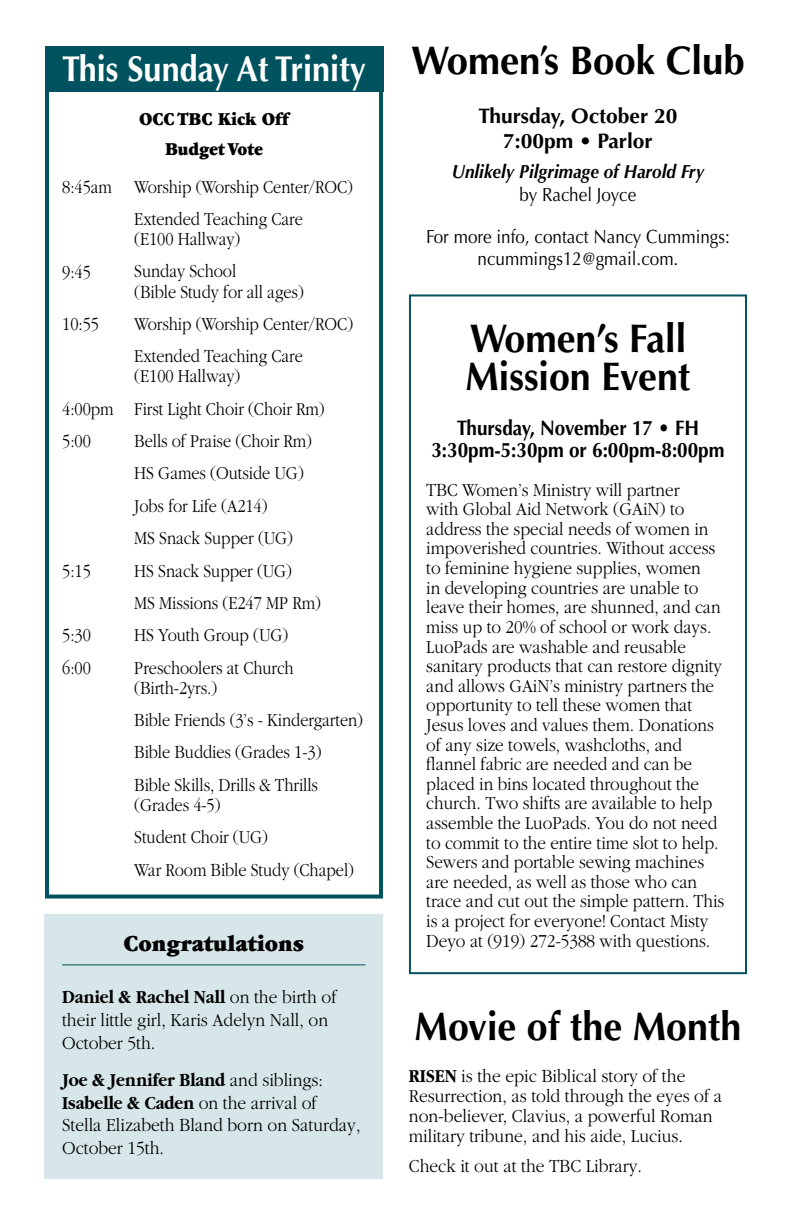
<style>
.page{position:relative;width:792px;height:1224px;background:#fff}
.page>*{position:absolute;margin:0;border:0;box-sizing:border-box;transform-origin:0 0}
.t1{font:700 40px/38px "Optima";color:#000;scale:.94 1}
.t2{font:700 40px "Optima";color:#000;scale:.96 1}
.t3{font:700 36px "Optima";color:#fff;scale:.9 1}
.t4{font:900 24px "Garamond";color:#000;scale:.92 1}
.t5{font:700 21px/22px "Optima";color:#000;text-align:center;scale:.9 1}
.t6{font:700 21px/25.2px "Optima";color:#000;text-align:center}
.t7{font:300 19px/19.6px "Garamond";color:#000;scale:.9 1}
.t8{font:300 19px/32.4px "Garamond";color:#000;scale:.86 1}
.t9{font:300 19px/22.8px "Garamond";color:#000;scale:.92 1}
.t10{font:19px/41.4px "Optima";color:#000;text-align:center;scale:.9 1}
.t11{font:italic 700 19px "Optima";color:#000;scale:.9 1}
.t12{font:900 19px/29.4px "Garamond";letter-spacing:-.005em;color:#000;text-align:center;scale:.86 1}
.s1{font-weight:700}
.s2{font-size:32px}
</style>
<div class="page">
<div style="left:45px;top:46px;width:338px;height:853px;border:4px solid #00535e"></div>
<div style="left:45px;top:46px;width:338px;height:46px;background:#00535e"></div>
<div style="left:409px;top:294px;width:338px;height:680px;border:2px solid #00535e"></div>
<div style="left:45px;top:914px;width:338px;height:265px;background:#d7e6e8"></div>
<hr style="left:62px;top:964px;width:304px;height:1px;background:#00535e">
<h2 class="t3" style="left:62px;top:47px;width:339px">This Sunday At Trinity</h2>
<p class="t12" style="left:139px;top:105px;width:176px">OCC TBC Kick Off<br>Budget Vote</p>
<p class="t8" style="left:134px;top:171px;width:256px;text-indent:-72px">8:45am Worship (Worship Center/ROC)<br>Extended Teaching Care</p>
<p class="t8" style="left:134px;top:223px;width:125px">(E100 Hallway)</p>
<p class="t8" style="left:62px;top:255px;width:35px">9:45</p>
<p class="t8" style="left:134px;top:262px;width:199px;line-height:20px">Sunday School<br>(Bible Study for all ages)</p>
<p class="t8" style="left:62px;top:308px;width:44px">10:55</p>
<p class="t8" style="left:134px;top:308px;width:256px">Worship (Worship Center/ROC)<br>Extended Teaching Care</p>
<p class="t8" style="left:62px;top:360px;width:307px;text-indent:72px">(E100 Hallway)<br>4:00pm First Light Choir (Choir Rm)<br>5:00</p>
<p class="t8" style="left:134px;top:425px;width:208px">Bells of Praise (Choir Rm)<br>HS Games (Outside UG)<br>Jobs for Life (A214)<br>MS Snack Supper (UG)</p>
<p class="t8" style="left:62px;top:554px;width:35px">5:15</p>
<p class="t8" style="left:134px;top:554px;width:219px">HS Snack Supper (UG)<br>MS Missions (E247 MP Rm)</p>
<p class="t8" style="left:62px;top:619px;width:35px">5:30</p>
<p class="t8" style="left:134px;top:619px;width:181px">HS Youth Group (UG)</p>
<p class="t8" style="left:62px;top:652px;width:35px">6:00</p>
<p class="t8" style="left:134px;top:658px;width:187px;line-height:20px">Preschoolers at Church (Birth-2yrs.)</p>
<p class="t8" style="left:134px;top:704px;width:268px">Bible Friends (3’s - Kindergarten)<br>Bible Buddies (Grades 1-3)<br>Bible Skills, Drills &amp; Thrills</p>
<p class="t8" style="left:134px;top:789px;width:257px">(Grades 4-5)<br>Student Choir (UG)<br>War Room Bible Study (Chapel)</p>
<p class="t4" style="left:123px;top:931px;width:198px">Congratulations</p>
<p class="t9" style="left:62px;top:986px;width:300px"><span class="s1">Daniel &amp; Rachel Nall</span> on the birth of their little girl, Karis Adelyn Nall, on<br>October 5th.</p>
<p class="t9" style="left:62px;top:1069px;width:326px"><span class="s1">Joe &amp; Jennifer Bland</span> and siblings:<br><span class="s1">Isabelle &amp; Caden</span> on the arrival of<br>Stella Elizabeth Bland born on Saturday,<br>October 15th.</p>
<h1 class="t2" style="left:411px;top:37px;width:349px">Women<span class="s2">’</span>s Book Club</h1>
<p class="t6" style="left:479px;top:104px;width:200px">Thursday, October 20<br>7:00pm • Parlor</p>
<p class="t11" style="left:452px;top:161px;width:282px">Unlikely Pilgrimage of Harold Fry</p>
<p class="t10" style="left:426px;top:174px;width:339px">by Rachel Joyce<br>For more info, contact Nancy Cummings:</p>
<p class="t10" style="left:478px;top:238px;width:225px">ncummings12@gmail.com.</p>
<h1 class="t1" style="left:465px;top:320px;width:241px">Women’s Fall<br>Mission Event</h1>
<p class="t5" style="left:431px;top:418px;width:327px">Thursday, November 17 • FH<br>3:30pm-5:30pm or 6:00pm-8:00pm</p>
<p class="t7" style="left:426px;top:480px;width:333px">TBC Women’s Ministry will partner<br>with Global Aid Network (GAiN) to address the special needs of women in impoverished countries. Without access to feminine hygiene supplies, women<br>in developing countries are unable to leave their homes, are shunned, and can miss up to 20% of school or work days.<br>LuoPads are washable and reusable sanitary products that can restore dignity and allows GAiN’s ministry partners the opportunity to tell these women that Jesus loves and values them. Donations of any size towels, washcloths, and flannel fabric are needed and can be placed in bins located throughout the church. Two shifts are available to help assemble the LuoPads. You do not need to commit to the entire time slot to help.<br>Sewers and portable sewing machines are needed, as well as those who can trace and cut out the simple pattern. This is a project for everyone! Contact Misty Deyo at (919) 272-5388 with questions.</p>
<h1 class="t1" style="left:415px;top:1008px;width:349px">Movie of the Month</h1>
<p class="t9" style="left:409px;top:1066px;width:342px;line-height:20px"><span class="s1">RISEN</span> is the epic Biblical story of the Resurrection, as told through the eyes of a non-believer, Clavius, a powerful Roman military tribune, and his aide, Lucius.</p>
<p class="t9" style="left:409px;top:1155px;width:255px">Check it out at the TBC Library.</p>
</div>
